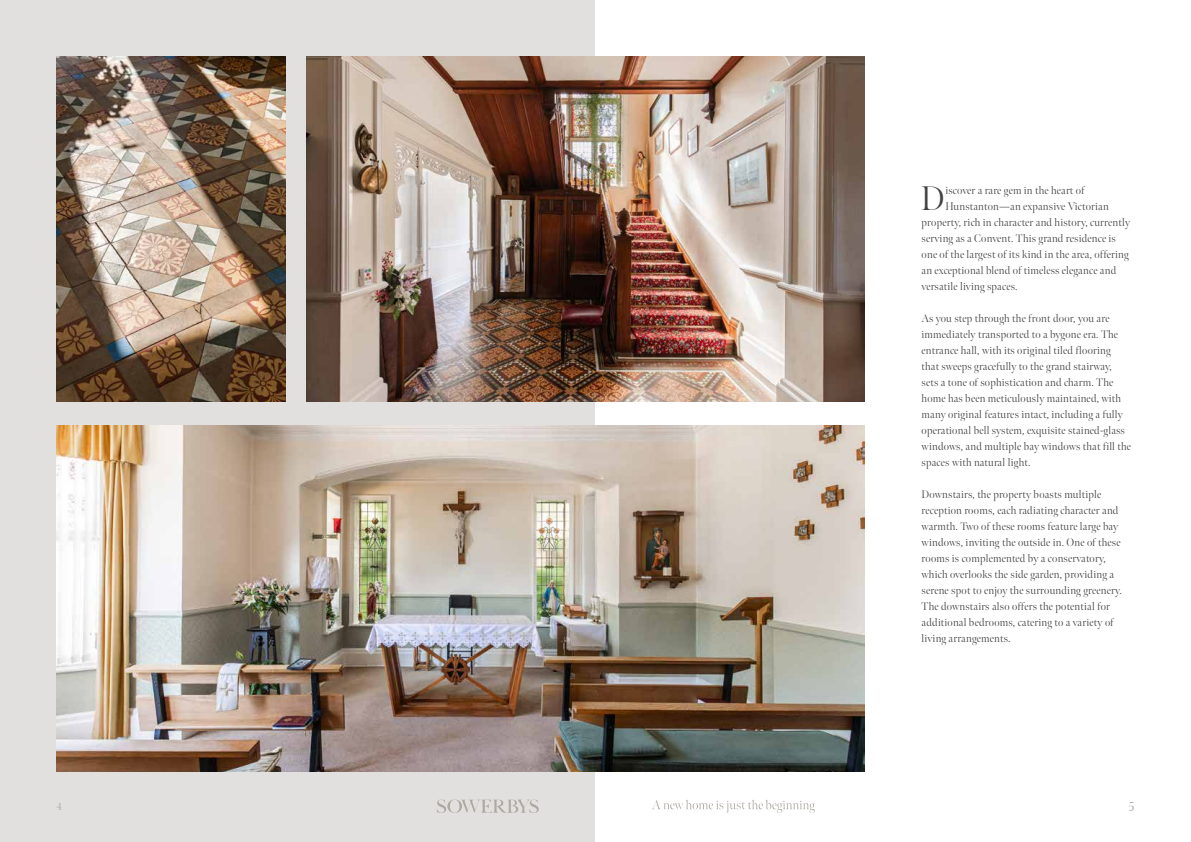
<style>
.page{position:relative;width:1191px;height:842px;background:#fff}
.page>*{position:absolute;margin:0;border:0;box-sizing:border-box;transform-origin:0 0}
.t1{font:300 34px "Meno Banner";color:#434141}
.t2{font:300 13px "Meno Banner";color:#ada8a0}
.t3{font:300 11px/16px "Meno Banner";letter-spacing:.02em;color:#434141}
.t4{font:300 11px "Meno Banner";color:#ada8a0}
</style>
<div class="page">
<div style="left:0;top:0;width:595px;height:842px;background:#e2e0df"></div>
<svg style="left:437px;top:799px;width:102px;height:14px"></svg>
<svg style="left:652px;top:800px;width:162px;height:13px"></svg>
<img style="left:306px;top:57px;width:559px;height:345px">
<img style="left:57px;top:426px;width:808px;height:345px">
<img style="left:57px;top:57px;width:229px;height:344px">
<h1 class="t1" style="left:920px;top:178px;width:25px">D</h1>
<p class="t3" style="left:945px;top:182px;width:141px">iscover a rare gem in the heart of</p>
<p class="t3" style="left:945px;top:198px;width:165px">Hunstanton—an expansive Victorian</p>
<p class="t3" style="left:921px;top:214px;width:210px">property, rich in character and history, currently</p>
<p class="t3" style="left:921px;top:230px;width:196px">serving as a Convent. This grand residence is</p>
<p class="t3" style="left:921px;top:246px;width:209px">one of the largest of its kind in the area, offering</p>
<p class="t3" style="left:921px;top:262px;width:196px">an exceptional blend of timeless elegance and</p>
<p class="t3" style="left:921px;top:278px;width:98px">versatile living spaces.</p>
<p class="t3" style="left:921px;top:310px;width:211px">As you step through the front door, you are immediately transported to a bygone era. The entrance hall, with its original tiled flooring<br>that sweeps gracefully to the grand stairway, sets a tone of sophistication and charm. The home has been meticulously maintained, with many original features intact, including a fully operational bell system, exquisite stained-glass windows, and multiple bay windows that fill the spaces with natural light.</p>
<p class="t3" style="left:921px;top:486px;width:202px">Downstairs, the property boasts multiple reception rooms, each radiating character and warmth. Two of these rooms feature large bay windows, inviting the outside in. One of these rooms is complemented by a conservatory, which overlooks the side garden, providing a serene spot to enjoy the surrounding greenery.<br>The downstairs also offers the potential for additional bedrooms, catering to a variety of living arrangements.</p>
<p class="t4" style="left:57px;top:799px;width:7px">4</p>
<p class="t2" style="left:1128px;top:798px;width:7px">5</p>
</div>
